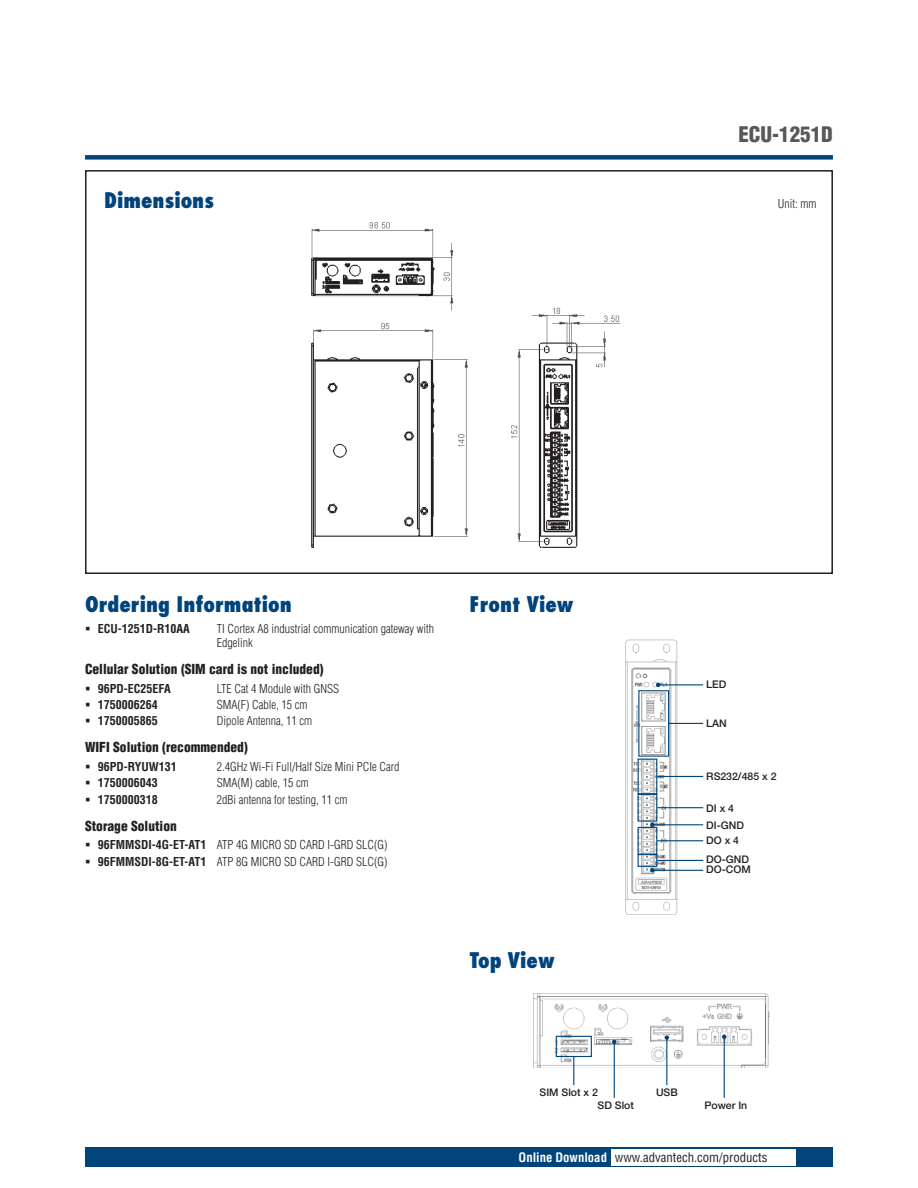
<style>
.page{position:relative;width:918px;height:1188px;background:#fff}
.page>*{position:absolute;margin:0;border:0;box-sizing:border-box;transform-origin:0 0}
.t1{font:800 condensed 21px "Futura";color:#00447b}
.t2{font:900 condensed 21px "Helvetica";color:#57585a}
.t3{font:900 condensed 13.5px "Helvetica";color:#231f20}
.t4{font:condensed 12.75px "Helvetica";color:#231f20}
.t5{font:300 condensed 12px/14.2px "Helvetica";color:#231f20}
.t6{font:700 condensed 12px "Helvetica";color:#231f20}
.t7{font:500 10.5px/17.2px "Helvetica Neue";color:#231f20}
.s1{font-weight:700}
.s2{font-weight:700;color:#fff}
</style>
<div class="page">
<div style="left:85px;top:1147px;width:748px;height:20px;background:#00447b"></div>
<div style="left:611px;top:1149px;width:184px;height:16px;background:#fff"></div>
<div style="left:85px;top:155px;width:748px;height:5px;background:#00447b"></div>
<div style="left:85px;top:170px;width:748px;height:404px;border:2px solid #231f20"></div>
<img style="left:311px;top:222px;width:310px;height:326px">
<img style="left:625px;top:639px;width:56px;height:276px">
<img style="left:534px;top:994px;width:235px;height:73px">
<hr style="left:658px;top:684px;width:45px;height:1px;background:#00447b">
<svg style="left:656px;top:683px;width:4px;height:4px"></svg>
<hr style="left:669px;top:723px;width:34px;height:1px;background:#00447b">
<hr style="left:657px;top:776px;width:46px;height:1px;background:#00447b">
<hr style="left:657px;top:807px;width:46px;height:1px;background:#00447b">
<hr style="left:657px;top:840px;width:46px;height:1px;background:#00447b">
<hr style="left:657px;top:860px;width:46px;height:1px;background:#00447b">
<hr style="left:652px;top:824px;width:51px;height:1px;background:#00447b">
<svg style="left:650px;top:823px;width:5px;height:4px"></svg>
<hr style="left:652px;top:870px;width:51px;height:1px;background:#00447b">
<svg style="left:650px;top:868px;width:5px;height:5px"></svg>
<div style="left:638px;top:690px;width:31px;height:67px;border:1px solid #00447b"></div>
<div style="left:638px;top:759px;width:19px;height:35px;border:1px solid #00447b"></div>
<div style="left:638px;top:794px;width:19px;height:28px;border:1px solid #00447b"></div>
<div style="left:638px;top:827px;width:19px;height:28px;border:1px solid #00447b"></div>
<div style="left:638px;top:854px;width:19px;height:13px;border:1px solid #00447b"></div>
<div style="left:556px;top:1036px;width:36px;height:21px;border:1px solid #00447b"></div>
<svg style="left:573px;top:1057px;width:1px;height:28px"></svg>
<hr style="left:666px;top:1038px;width:1px;height:47px;background:#00447b">
<svg style="left:665px;top:1035px;width:4px;height:5px"></svg>
<hr style="left:614px;top:1042px;width:1px;height:56px;background:#00447b">
<svg style="left:612px;top:1040px;width:5px;height:4px"></svg>
<hr style="left:724px;top:1037px;width:1px;height:61px;background:#00447b">
<svg style="left:722px;top:1035px;width:4px;height:4px"></svg>
<h1 class="t2" style="left:738px;top:121px;width:96px">ECU-1251D</h1>
<h1 class="t1" style="left:104px;top:187px;width:111px">Dimensions</h1>
<p class="t5" style="left:778px;top:197px;width:40px">Unit: mm</p>
<h1 class="t1" style="left:85px;top:591px;width:208px">Ordering Information</h1>
<p class="t6" style="left:98px;top:621px;width:94px">ECU-1251D-R10AA</p>
<p class="t5" style="left:217px;top:621px;width:219px">TI Cortex A8 industrial communication gateway with<br>Edgelink</p>
<p class="t3" style="left:85px;top:660px;width:240px">Cellular Solution (SIM card is not included)</p>
<p class="t6" style="left:98px;top:681px;width:74px">96PD-EC25EFA</p>
<p class="t5" style="left:217px;top:681px;width:124px">LTE Cat 4 Module with GNSS</p>
<p class="t6" style="left:98px;top:697px;width:61px">1750006264</p>
<p class="t5" style="left:217px;top:697px;width:92px">SMA(F) Cable, 15 cm</p>
<p class="t6" style="left:98px;top:713px;width:61px">1750005865</p>
<p class="t5" style="left:217px;top:714px;width:97px">Dipole Antenna, 11 cm</p>
<p class="t3" style="left:85px;top:739px;width:164px">WIFI Solution (recommended)</p>
<p class="t6" style="left:98px;top:759px;width:81px">96PD-RYUW131</p>
<p class="t5" style="left:217px;top:759px;width:184px">2.4GHz Wi-Fi Full/Half Size Mini PCIe Card</p>
<p class="t6" style="left:98px;top:775px;width:61px">1750006043</p>
<p class="t5" style="left:217px;top:776px;width:93px">SMA(M) cable, 15 cm</p>
<p class="t6" style="left:98px;top:792px;width:61px">1750000318</p>
<p class="t5" style="left:217px;top:792px;width:132px">2dBi antenna for testing, 11 cm</p>
<p class="t3" style="left:85px;top:817px;width:93px">Storage Solution</p>
<p class="t5" style="left:98px;top:837px;width:291px;line-height:16.4px"><span class="s1">96FMMSDI-4G-ET-AT1</span> ATP 4G MICRO SD CARD I-GRD SLC(G)<br><span class="s1">96FMMSDI-8G-ET-AT1</span> ATP 8G MICRO SD CARD I-GRD SLC(G)</p>
<h1 class="t1" style="left:470px;top:591px;width:106px">Front View</h1>
<h1 class="t1" style="left:470px;top:947px;width:87px">Top View</h1>
<p class="t7" style="left:706px;top:676px;width:22px">LED</p>
<p class="t7" style="left:706px;top:714px;width:22px">LAN</p>
<p class="t7" style="left:706px;top:767px;width:72px">RS232/485 x 2</p>
<p class="t7" style="left:706px;top:799px;width:39px">DI x 4<br>DI-GND</p>
<p class="t7" style="left:706px;top:831px;width:44px;line-height:18.9px">DO x 4<br>DO-GND</p>
<p class="t7" style="left:706px;top:861px;width:46px">DO-COM</p>
<p class="t7" style="left:540px;top:1083px;width:60px">SIM Slot x 2</p>
<p class="t7" style="left:656px;top:1083px;width:23px">USB</p>
<p class="t7" style="left:598px;top:1097px;width:38px">SD Slot</p>
<p class="t7" style="left:705px;top:1097px;width:44px">Power In</p>
<p class="t4" style="left:519px;top:1149px;width:250px"><span class="s2">Online Download</span> www.advantech.com/products</p>
</div>
